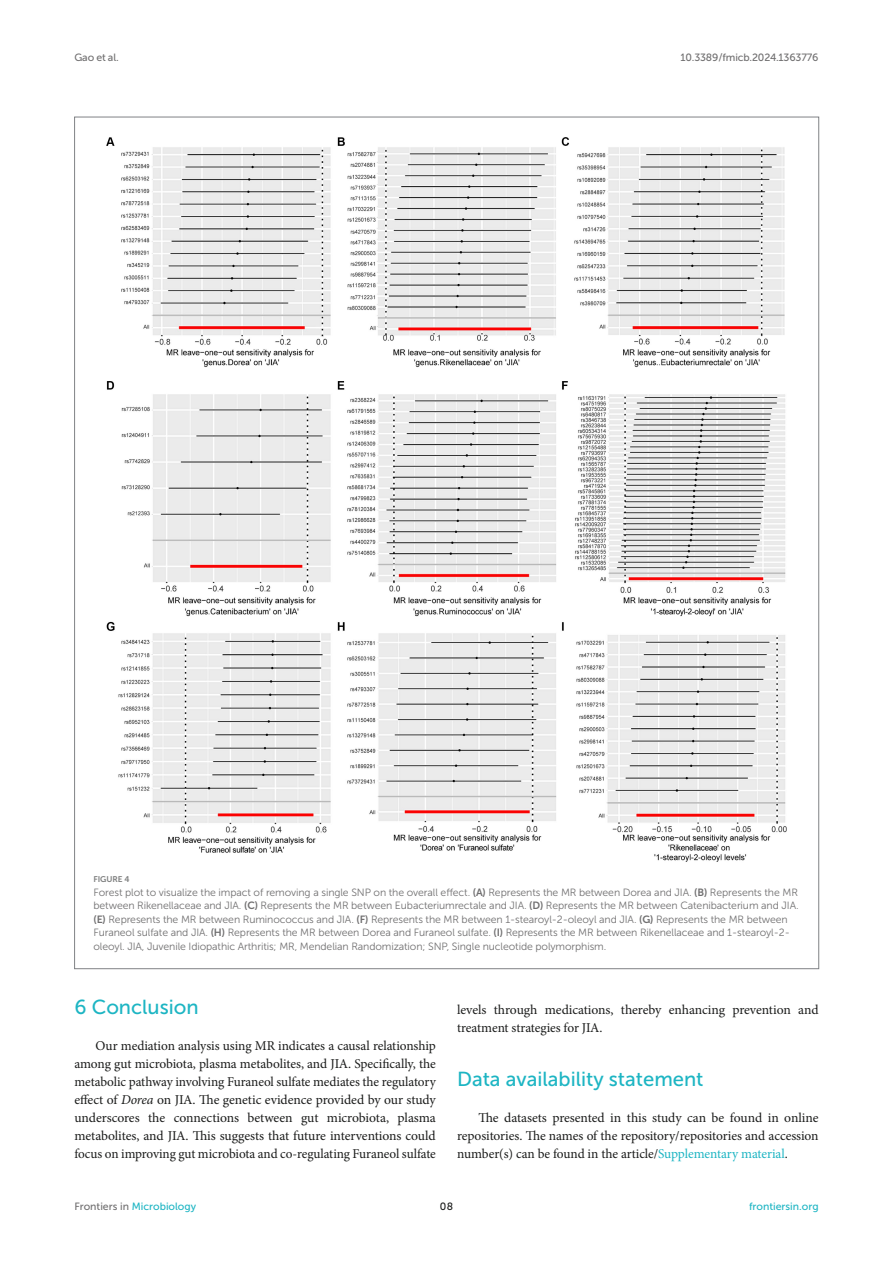
<style>
.page{position:relative;width:893px;height:1263px;background:#fff}
.page>*{position:absolute;margin:0;border:0;box-sizing:border-box;transform-origin:0 0}
.HEAD_1{font:20.25px "Museo Sans 500";color:#1db5c3}
.TEXT_FLUSH{font:13.5px/18px "Minion Pro";letter-spacing:-.005em;color:#1b1c1b;text-align:justify}
.FIG_LEG{font:10.5px/13.5px "Museo Sans 300";letter-spacing:-.01em;color:#706f70}
.t1{font:10.5px "Museo Sans 500";color:#1db5c3}
.t2{font:10.5px "Museo Sans 500";letter-spacing:-.015em;color:#706f70}
.t3{font:10.5px "Museo Sans 500";color:#1b1c1b}
.FIG_HD{font:8.25px "Museo Sans 700";letter-spacing:-.01em;color:#7e7f7f}
.s1{font-family:"Museo Sans 700"}
.s2{font-style:italic}
.s3{color:#1db5c3}
.s4{color:#706f70}
</style>
<div class="page">
<img style="left:106px;top:137px;width:681px;height:725px">
<p class="t2" style="left:74px;top:51px;width:46px">Gao et al.</p>
<p class="t2" style="left:681px;top:51px;width:139px">10.3389/fmicb.2024.1363776</p>
<p class="FIG_HD" style="left:94px;top:875px;width:37px">FIGURE 4</p>
<p class="FIG_LEG" style="left:94px;top:885px;width:707px">Forest plot to visualize the impact of removing a single SNP on the overall effect. <span class="s1">(A)</span> Represents the MR between Dorea and JIA. <span class="s1">(B)</span> Represents the MR between Rikenellaceae and JIA. <span class="s1">(C)</span> Represents the MR between Eubacteriumrectale and JIA. <span class="s1">(D)</span> Represents the MR between Catenibacterium and JIA. <span class="s1">(E)</span> Represents the MR between Ruminococcus and JIA. <span class="s1">(F)</span> Represents the MR between 1-stearoyl-2-oleoyl and JIA. <span class="s1">(G)</span> Represents the MR between Furaneol sulfate and JIA. <span class="s1">(H)</span> Represents the MR between Dorea and Furaneol sulfate. <span class="s1">(I)</span> Represents the MR between Rikenellaceae and 1-stearoyl-2- oleoyl. JIA, Juvenile Idiopathic Arthritis; MR, Mendelian Randomization; SNP, Single nucleotide polymorphism.</p>
<p class="HEAD_1" style="left:74px;top:996px;width:126px">6 Conclusion</p>
<p class="TEXT_FLUSH" style="left:74px;top:1037px;width:363px;text-indent:21px">Our mediation analysis using MR indicates a causal relationship among gut microbiota, plasma metabolites, and JIA. Specifically, the metabolic pathway involving Furaneol sulfate mediates the regulatory effect of <span class="s2">Dorea</span> on JIA. The genetic evidence provided by our study underscores the connections between gut microbiota, plasma metabolites, and JIA. This suggests that future interventions could focus on improving gut microbiota and co-regulating Furaneol sulfate</p>
<p class="TEXT_FLUSH" style="left:457px;top:1001px;width:363px">levels through medications, thereby enhancing prevention and treatment strategies for JIA.</p>
<p class="HEAD_1" style="left:457px;top:1068px;width:248px">Data availability statement</p>
<p class="TEXT_FLUSH" style="left:457px;top:1109px;width:363px;text-indent:21px">The datasets presented in this study can be found in online repositories. The names of the repository/repositories and accession number(s) can be found in the article/<span class="s3">Supplementary material</span>.</p>
<p class="t1" style="left:74px;top:1200px;width:123px"><span class="s4">Frontiers in</span> Microbiology</p>
<p class="t3" style="left:440px;top:1200px;width:15px">08</p>
<p class="t1" style="left:749px;top:1200px;width:71px">frontiersin.org</p>
</div>
